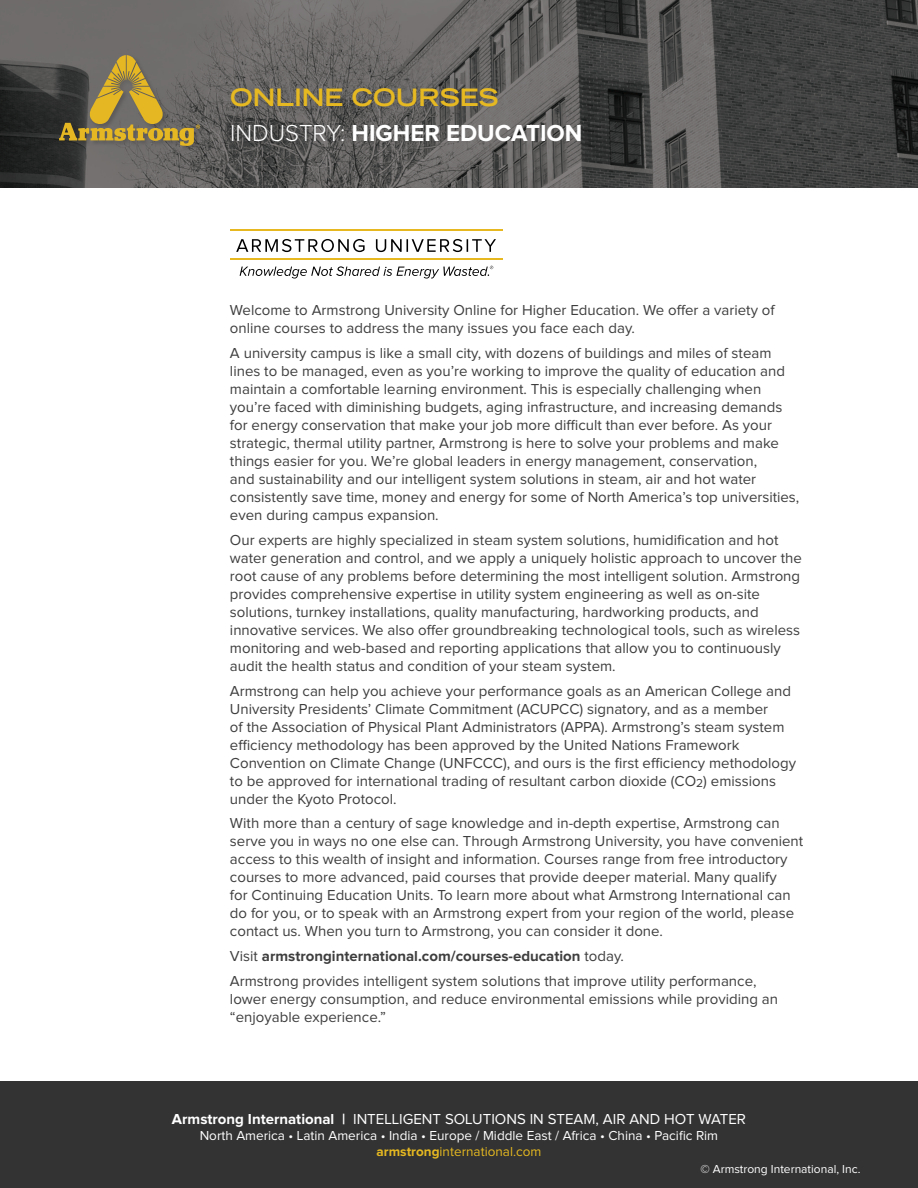
<style>
.page{position:relative;width:918px;height:1188px;background:#fff}
.page>*{position:absolute;margin:0;border:0;box-sizing:border-box;transform-origin:0 0}
.t1{font:700 24px "Proxima Nova";color:#fff}
.t2{font:700 expanded 24px "Trade Gothic LT Std";color:#e6b821}
.t3{font:15px/18px "Proxima Nova";color:#3e3e3f}
.t4{font:15px "Proxima Nova";color:#fff}
.t5{font:700 15px "Proxima Nova";color:#3e3e3f}
.t6{font:13.5px "Proxima Nova";color:#fff}
.t7{font:13.5px "Proxima Nova";color:#e6b821}
.t8{font:12px "Proxima Nova";color:#fff}
.s1{font-weight:300}
.s2{font-weight:400}
.s3{font-weight:700}
</style>
<div class="page">
<img style="left:0;top:0;width:918px;height:187px">
<div style="left:0;top:1082px;width:918px;height:106px;background:#323332"></div>
<div style="left:58px;top:54px;width:148px;height:98px;background:#231f20;opacity:.25"></div>
<svg style="left:59px;top:55px;width:141px;height:91px;background:#81744c"></svg>
<img style="left:236px;top:239px;width:260px;height:13px">
<img style="left:240px;top:266px;width:232px;height:13px">
<img style="left:472px;top:266px;width:21px;height:10px">
<img style="left:230px;top:258px;width:273px;height:1px">
<img style="left:230px;top:230px;width:273px;height:1px">
<p class="t2" style="left:230px;top:82px;width:270px">ONLINE COURSES</p>
<p class="t1" style="left:230px;top:122px;width:354px"><span class="s1">INDUSTRY:</span> HIGHER EDUCATION</p>
<p class="t3" style="left:230px;top:302px;width:546px">Welcome to Armstrong University Online for Higher Education. We offer a variety of online courses to address the many issues you face each day.</p>
<p class="t3" style="left:230px;top:345px;width:571px">A university campus is like a small city, with dozens of buildings and miles of steam lines to be managed, even as you’re working to improve the quality of education and maintain a comfortable learning environment. This is especially challenging when you’re faced with diminishing budgets, aging infrastructure, and increasing demands for energy conservation that make your job more difficult than ever before. As your strategic, thermal utility partner, Armstrong is here to solve your problems and make things easier for you. We’re global leaders in energy management, conservation,<br>and sustainability and our intelligent system solutions in steam, air and hot water consistently save time, money and energy for some of North America’s top universities, even during campus expansion.</p>
<p class="t3" style="left:230px;top:531px;width:573px">Our experts are highly specialized in steam system solutions, humidification and hot water generation and control, and we apply a uniquely holistic approach to uncover the root cause of any problems before determining the most intelligent solution. Armstrong provides comprehensive expertise in utility system engineering as well as on-site solutions, turnkey installations, quality manufacturing, hardworking products, and innovative services. We also offer groundbreaking technological tools, such as wireless monitoring and web-based and reporting applications that allow you to continuously audit the health status and condition of your steam system.</p>
<p class="t3" style="left:230px;top:682px;width:568px">Armstrong can help you achieve your performance goals as an American College and University Presidents’ Climate Commitment (ACUPCC) signatory, and as a member<br>of the Association of Physical Plant Administrators (APPA). Armstrong’s steam system efficiency methodology has been approved by the United Nations Framework Convention on Climate Change (UNFCCC), and ours is the first efficiency methodology to be approved for international trading of resultant carbon dioxide (CO<sub>2</sub>) emissions under the Kyoto Protocol.</p>
<p class="t3" style="left:230px;top:815px;width:575px">With more than a century of sage knowledge and in-depth expertise, Armstrong can serve you in ways no one else can. Through Armstrong University, you have convenient access to this wealth of insight and information. Courses range from free introductory courses to more advanced, paid courses that provide deeper material. Many qualify<br>for Continuing Education Units. To learn more about what Armstrong International can do for you, or to speak with an Armstrong expert from your region of the world, please contact us. When you turn to Armstrong, you can consider it done.</p>
<p class="t5" style="left:230px;top:949px;width:396px"><span class="s2">Visit</span> armstronginternational.com/courses-education <span class="s2">today.</span></p>
<p class="t3" style="left:230px;top:972px;width:550px">Armstrong provides intelligent system solutions that improve utility performance, lower energy consumption, and reduce environmental emissions while providing an “enjoyable experience.”</p>
<p class="t4" style="left:172px;top:1112px;width:576px"><span class="s3">Armstrong International |</span> INTELLIGENT SOLUTIONS IN STEAM, AIR AND HOT WATER</p>
<p class="t6" style="left:200px;top:1129px;width:520px">North America • Latin America • India • Europe / Middle East / Africa • China • Pacific Rim</p>
<p class="t7" style="left:377px;top:1145px;width:166px"><span class="s3">armstrong</span>international.com</p>
<p class="t8" style="left:700px;top:1164px;width:162px">© Armstrong International, Inc.</p>
</div>
